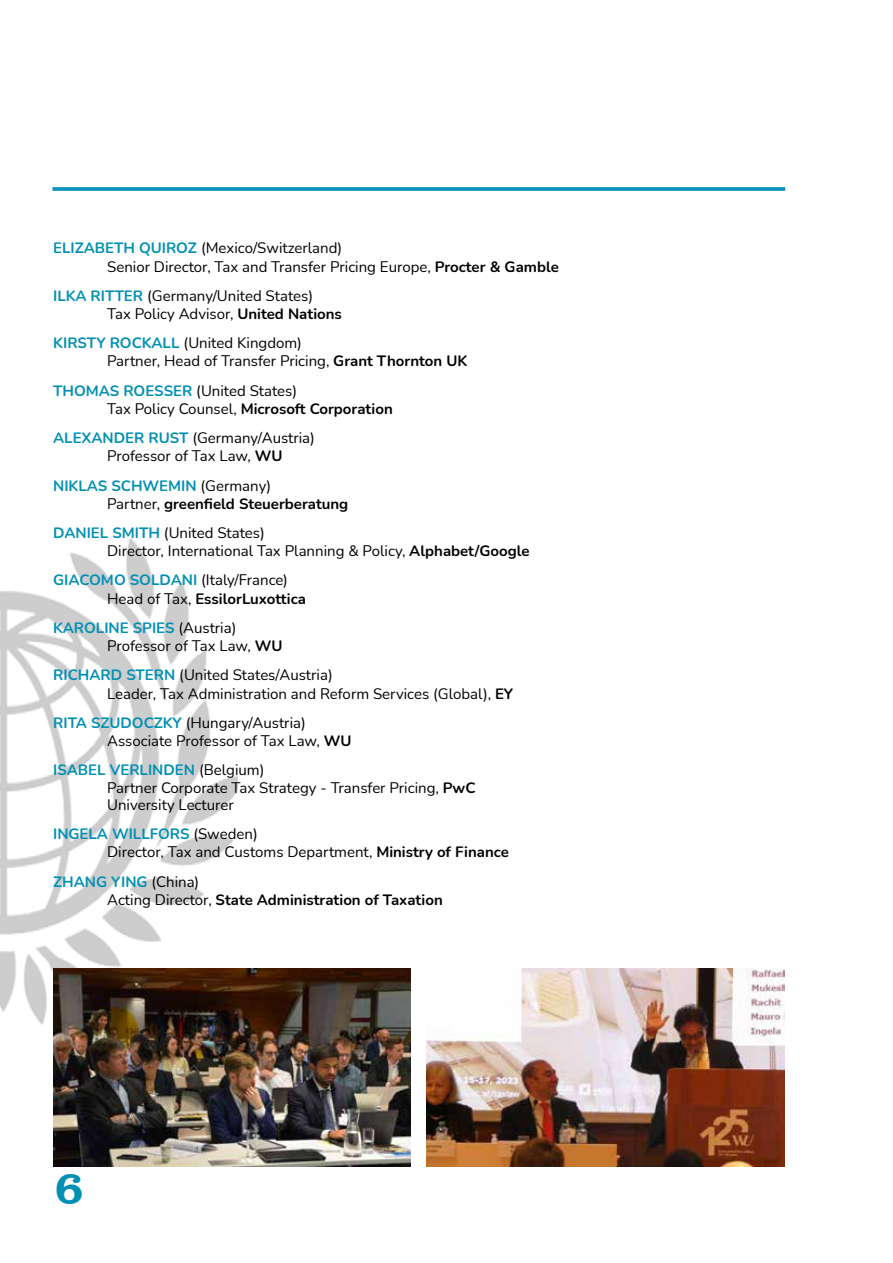
<style>
.page{position:relative;width:893px;height:1263px;background:#fff}
.page>*{position:absolute;margin:0;border:0;box-sizing:border-box;transform-origin:0 0}
.t1{font:48px "Clarendon BT";color:#0090b4}
.t2{font:15px/18.1px "Nunito";color:#000}
.t3{font:700 15px/18.1px "Nunito";color:#000}
.s1{font-weight:700;color:#0090b4}
.s2{font-weight:700}
.s3{color:#0090b4}
.s4{font-weight:400}
</style>
<div class="page">
<img style="left:0;top:538px;width:237px;height:487px">
<svg style="left:52px;top:187px;width:733px;height:4px;background:#1a9ac4"></svg>
<img style="left:53px;top:968px;width:357px;height:199px">
<img style="left:427px;top:968px;width:357px;height:199px">
<p class="t2" style="left:107px;top:238px;width:453px;text-indent:-54px"><span class="s1">ELIZABETH QUIROZ</span> (Mexico/Switzerland)<br>Senior Director, Tax and Transfer Pricing Europe, <span class="s2">Procter &amp; Gamble</span></p>
<p class="t2" style="left:107px;top:286px;width:236px;text-indent:-54px"><span class="s1">ILKA RITTER</span> (Germany/United States)<br>Tax Policy Advisor, <span class="s2">United Nations</span></p>
<p class="t2" style="left:107px;top:333px;width:362px;text-indent:-54px"><span class="s1">KIRSTY ROCKALL</span> (United Kingdom)<br>Partner, Head of Transfer Pricing, <span class="s2">Grant Thornton UK</span></p>
<p class="t2" style="left:107px;top:381px;width:287px;text-indent:-54px"><span class="s1">THOMAS ROESSER</span> (United States)<br>Tax Policy Counsel, <span class="s2">Microsoft Corporation</span></p>
<p class="t2" style="left:107px;top:428px;width:209px;text-indent:-54px"><span class="s1">ALEXANDER RUST</span> (Germany/Austria)<br>Professor of Tax Law, <span class="s2">WU</span></p>
<p class="t3" style="left:107px;top:476px;width:243px;text-indent:-54px"><span class="s3">NIKLAS SCHWEMIN</span> <span class="s4">(Germany)<br>Partner,</span> greenfield Steuerberatung</p>
<p class="t2" style="left:107px;top:523px;width:424px;text-indent:-54px"><span class="s1">DANIEL SMITH</span> (United States)<br>Director, International Tax Planning &amp; Policy, <span class="s2">Alphabet/Google</span></p>
<p class="t2" style="left:107px;top:571px;width:200px;text-indent:-54px"><span class="s1">GIACOMO SOLDANI</span> (Italy/France)<br>Head of Tax, <span class="s2">EssilorLuxottica</span></p>
<p class="t2" style="left:107px;top:618px;width:177px;text-indent:-54px"><span class="s1">KAROLINE SPIES</span> (Austria)<br>Professor of Tax Law, <span class="s2">WU</span></p>
<p class="t2" style="left:107px;top:665px;width:408px;text-indent:-54px"><span class="s1">RICHARD STERN</span> (United States/Austria)<br>Leader, Tax Administration and Reform Services (Global), <span class="s2">EY</span></p>
<p class="t2" style="left:107px;top:713px;width:246px;text-indent:-54px"><span class="s1">RITA SZUDOCZKY</span> (Hungary/Austria)<br>Associate Professor of Tax Law, <span class="s2">WU</span></p>
<p class="t2" style="left:107px;top:760px;width:370px;text-indent:-54px"><span class="s1">ISABEL VERLINDEN</span> (Belgium)<br>Partner Corporate Tax Strategy - Transfer Pricing, <span class="s2">PwC</span></p>
<p class="t2" style="left:53px;top:789px;width:206px;line-height:29.2px;text-indent:54px">University Lecturer<br><span class="s1">INGELA WILLFORS</span> (Sweden)</p>
<p class="t2" style="left:53px;top:837px;width:457px;line-height:29.2px;text-indent:54px">Director, Tax and Customs Department, <span class="s2">Ministry of Finance<br></span><span class="s1">ZHANG YING</span> (China)</p>
<p class="t3" style="left:107px;top:890px;width:337px"><span class="s4">Acting Director,</span> State Administration of Taxation</p>
<h1 class="t1" style="left:54px;top:1158px;width:31px">6</h1>
</div>
